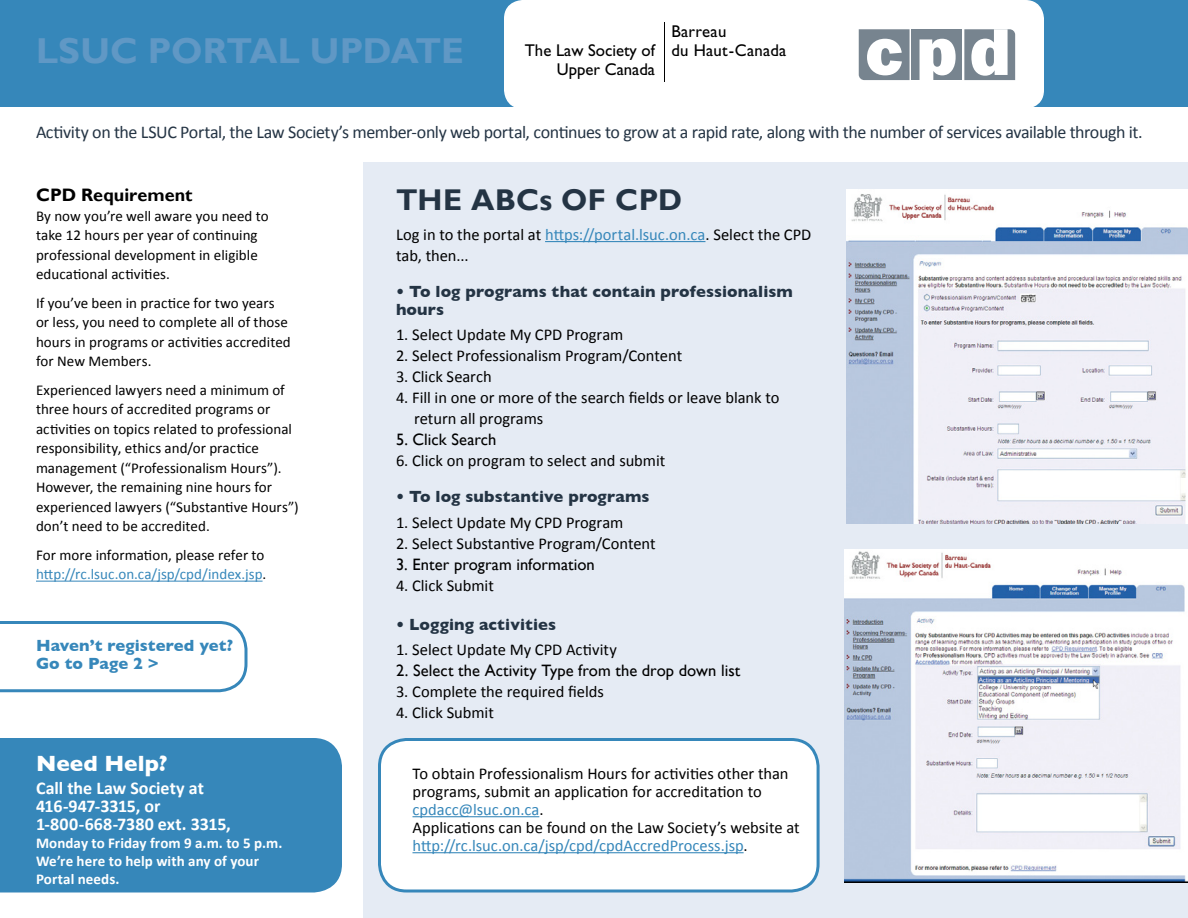
<style>
.page{position:relative;width:1188px;height:918px;background:#fff}
.page>*{position:absolute;margin:0;border:0;box-sizing:border-box;transform-origin:0 0}
.t1{font:700 36px "Gill Sans";letter-spacing:-.005em;color:#6098c5}
.t2{font:700 30px "Gill Sans";letter-spacing:.015em;color:#243444}
.t3{font:700 22.5px "Gill Sans";letter-spacing:.005em;color:#fff}
.t4{font:18px "Calibri";letter-spacing:-.025em;color:#243444}
.t5{font:700 18px/18px "Calibri";color:#fff}
.t6{font:700 18px "Gill Sans";color:#000}
.t7{font:17.1px/19.4px "Gill Sans";color:#000;text-align:right}
.t8{font:16.5px/18px "Calibri";color:#000}
.t9{font:700 16.5px/18px "Gill Sans";letter-spacing:.005em;color:#243444}
.t10{font:16.5px "Gill Sans";letter-spacing:.005em;color:#000}
.t11{font:700 16.5px/18px "Gill Sans";letter-spacing:.005em;color:#3687ba}
.t12{font:15px/19.5px "Calibri";letter-spacing:.005em;color:#000}
.t13{font:15px/19.5px "Calibri";letter-spacing:.005em;color:#3687ba}
.t14{font:700 15px/18px "Calibri";letter-spacing:.005em;color:#fff}
.s1{color:#000}
.s2{color:#3687ba}
</style>
<div class="page">
<div style="left:363px;top:162px;width:825px;height:756px;background:#e5ebf4"></div>
<div style="left:0;top:0;width:1188px;height:106px;background:#3687ba"></div>
<div style="left:505px;top:1px;width:538px;height:107px;background:#fff;border-radius:18px"></div>
<div style="left:504px;top:0;width:540px;height:109px;border:2px solid #fff;border-radius:18px"></div>
<div style="left:912px;top:29px;width:50px;height:51px;background:#77848f"></div>
<svg style="left:859px;top:29px;width:51px;height:51px"></svg>
<svg style="left:920px;top:39px;width:36px;height:41px"></svg>
<svg style="left:964px;top:29px;width:51px;height:51px"></svg>
<hr style="left:664px;top:22px;width:1px;height:60px;background:#000">
<img style="left:846px;top:189px;width:342px;height:335px">
<img style="left:844px;top:549px;width:344px;height:333px">
<hr style="left:545px;top:241px;width:160px;height:1px;background:#3687ba">
<hr style="left:36px;top:581px;width:227px;height:1px;background:#3687ba">
<svg style="left:0;top:621px;width:248px;height:71px"></svg>
<div style="left:0;top:738px;width:342px;height:154px;background:#3687ba"></div>
<div style="left:380px;top:740px;width:438px;height:151px;background:#fff;border-radius:27px"></div>
<div style="left:378px;top:738px;width:442px;height:154px;border:3px solid #3687ba;border-radius:27px"></div>
<hr style="left:412px;top:816px;width:127px;height:1px;background:#3687ba">
<hr style="left:412px;top:852px;width:332px;height:1px;background:#3687ba">
<p class="t7" style="left:671px;top:21px;width:56px">Barreau</p>
<h1 class="t1" style="left:36px;top:30px;width:253px">LSUC Portal</h1>
<p class="t7" style="left:671px;top:41px;width:116px">du Haut-Canada</p>
<h1 class="t1" style="left:310px;top:30px;width:156px">Update</h1>
<p class="t7" style="left:525px;top:41px;width:132px">The Law Society of<br>Upper Canada</p>
<p class="t4" style="left:36px;top:121px;width:1108px">Activity on the LSUC Portal, the Law Society’s member-only web portal, continues to grow at a rapid rate, along with the number of services available through it.</p>
<p class="t6" style="left:36px;top:185px;width:158px">CPD Requirement</p>
<p class="t12" style="left:36px;top:206px;width:234px">By now you’re well aware you need to take 12 hours per year of continuing professional development in eligible educational activities.</p>
<p class="t12" style="left:36px;top:293px;width:256px">If you’ve been in practice for two years or less, you need to complete all of those hours in programs or activities accredited for New Members.</p>
<p class="t12" style="left:36px;top:380px;width:264px">Experienced lawyers need a minimum of three hours of accredited programs or activities on topics related to professional responsibility, ethics and/or practice management (“Professionalism Hours”).<br>However, the remaining nine hours for experienced lawyers (“Substantive Hours”) don’t need to be accredited.</p>
<p class="t13" style="left:36px;top:545px;width:232px"><span class="s1">For more information, please refer to </span>http://rc.lsuc.on.ca/jsp/cpd/index.jsp<span class="s1">.</span></p>
<p class="t11" style="left:36px;top:636px;width:199px">Haven’t registered yet?<br>Go to Page 2 &gt;</p>
<h3 class="t3" style="left:36px;top:751px;width:133px">Need Help?</h3>
<p class="t5" style="left:36px;top:778px;width:196px">Call the Law Society at<br>416-947-3315, or<br>1-800-668-7380 ext. 3315,</p>
<p class="t14" style="left:36px;top:833px;width:248px">Monday to Friday from 9 a.m. to 5 p.m.<br>We’re here to help with any of your<br>Portal needs.</p>
<h2 class="t2" style="left:396px;top:182px;width:284px">THE ABCs OF CPD</h2>
<p class="t8" style="left:396px;top:223px;width:417px;line-height:21px">Log in to the portal at <span class="s2">https://portal.lsuc.on.ca</span>. Select the CPD tab, then...</p>
<p class="t9" style="left:396px;top:282px;width:398px">• To log programs that contain professionalism hours</p>
<p class="t8" style="left:396px;top:325px;width:229px">1. Select Update My CPD Program</p>
<p class="t8" style="left:396px;top:346px;width:288px">2. Select Professionalism Program/Content</p>
<p class="t8" style="left:396px;top:367px;width:97px">3. Click Search</p>
<p class="t8" style="left:414px;top:386px;width:367px;line-height:21px;text-indent:-18px">4. Fill in one or more of the search fields or leave blank to return all programs</p>
<p class="t10" style="left:396px;top:430px;width:102px">5. Click Search</p>
<p class="t8" style="left:396px;top:451px;width:271px">6. Click on program to select and submit</p>
<p class="t9" style="left:396px;top:488px;width:255px">• To log substantive programs</p>
<p class="t8" style="left:396px;top:512px;width:229px">1. Select Update My CPD Program</p>
<p class="t8" style="left:396px;top:534px;width:261px">2. Select Substantive Program/Content</p>
<p class="t10" style="left:396px;top:555px;width:200px">3. Enter program information</p>
<p class="t8" style="left:396px;top:576px;width:99px">4. Click Submit</p>
<p class="t9" style="left:396px;top:615px;width:162px">• Logging activities</p>
<p class="t8" style="left:396px;top:640px;width:222px">1. Select Update My CPD Activity</p>
<p class="t10" style="left:396px;top:661px;width:346px">2. Select the Activity Type from the drop down list</p>
<p class="t8" style="left:396px;top:682px;width:209px">3. Complete the required fields</p>
<p class="t8" style="left:396px;top:703px;width:99px">4. Click Submit</p>
<p class="t8" style="left:412px;top:764px;width:389px">To obtain Professionalism Hours for activities other than programs, submit an application for accreditation to <span class="s2">cpdacc@lsuc.on.ca</span>.<br>Applications can be found on the Law Society’s website at <span class="s2">http://rc.lsuc.on.ca/jsp/cpd/cpdAccredProcess.jsp</span>.</p>
</div>
